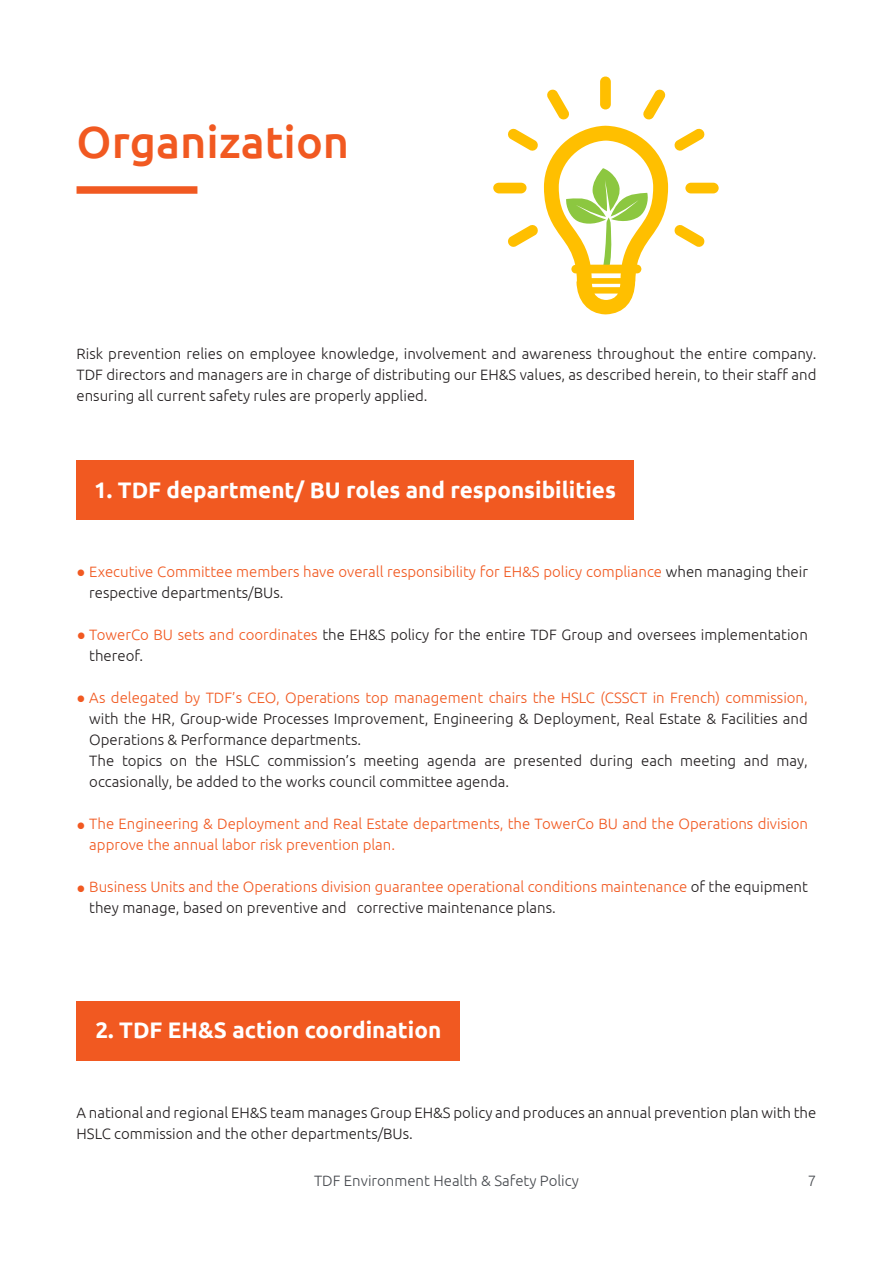
<style>
.page{position:relative;width:893px;height:1263px;background:#fff}
.page>*{position:absolute;margin:0;border:0;box-sizing:border-box;transform-origin:0 0}
.Titre{font:500 45px "Ubuntu";color:#f15921}
.Titre-2{font:700 22.5px "Ubuntu";color:#fff}
.Titre-3{font:300 15px/21px "Ubuntu";color:#231f20}
.Titre-4{font:300 15px/21px "Ubuntu";color:#f15921}
.Titre-5{font:300 15px "Ubuntu";color:#474a4f}
.s1{font-family:"Trebuchet MS";font-weight:400}
.s2{color:#231f20}
.s3{font-family:"Trebuchet MS";font-weight:400;color:#f15921}
.s4{color:#f15921}
</style>
<div class="page">
<div style="left:600px;top:77px;width:11px;height:32px;background:#ffbf00;border-radius:5px"></div>
<div style="left:493px;top:183px;width:33px;height:10px;background:#ffbf00;border-radius:5px"></div>
<div style="left:685px;top:183px;width:34px;height:10px;background:#ffbf00;border-radius:5px"></div>
<svg style="left:674px;top:128px;width:31px;height:23px"></svg>
<svg style="left:674px;top:225px;width:31px;height:22px"></svg>
<svg style="left:507px;top:126px;width:161px;height:188px"></svg>
<svg style="left:547px;top:89px;width:22px;height:31px"></svg>
<svg style="left:643px;top:89px;width:23px;height:31px"></svg>
<div style="left:77px;top:186px;width:120px;height:8px;background:#f15921"></div>
<div style="left:77px;top:460px;width:557px;height:60px;background:#f15921"></div>
<div style="left:77px;top:1001px;width:383px;height:59px;background:#f15921"></div>
<p class="Titre" style="left:77px;top:114px;width:274px">Organization</p>
<p class="Titre-3" style="left:77px;top:342px;width:741px;text-align:justify">Risk prevention relies on employee knowledge, involvement and awareness throughout the entire company.<br>TDF directors and managers are in charge of distributing our EH&amp;S values, as described herein, to their staff and ensuring all current safety rules are properly applied.</p>
<p class="Titre-2" style="left:94px;top:476px;width:523px">1. TDF department/ BU roles and responsibilities</p>
<p class="Titre-4" style="left:89px;top:561px;width:720px;text-indent:-13px"><span class="s1">●</span> Executive Committee members have overall responsibility for EH&amp;S policy compliance <span class="s2">when managing their respective departments/BUs.</span></p>
<p class="Titre-3" style="left:89px;top:624px;width:720px;text-indent:-13px"><span class="s3">●</span> <span class="s4">TowerCo BU sets and coordinates</span> the EH&amp;S policy for the entire TDF Group and oversees implementation thereof.</p>
<p class="Titre-3" style="left:89px;top:687px;width:720px;text-align:justify;text-indent:-13px"><span class="s3">●</span> <span class="s4">As delegated by TDF’s CEO, Operations top management chairs the HSLC (CSSCT in French) commission, </span>with the HR, Group-wide Processes Improvement, Engineering &amp; Deployment, Real Estate &amp; Facilities and Operations &amp; Performance departments.</p>
<p class="Titre-3" style="left:89px;top:750px;width:720px">The topics on the HSLC commission’s meeting agenda are presented during each meeting and may, occasionally, be added to the works council committee agenda.</p>
<p class="Titre-4" style="left:89px;top:813px;width:720px;text-indent:-13px"><span class="s1">●</span> The Engineering &amp; Deployment and Real Estate departments, the TowerCo BU and the Operations division approve the annual labor risk prevention plan.</p>
<p class="Titre-4" style="left:89px;top:876px;width:720px;text-indent:-13px"><span class="s1">●</span> Business Units and the Operations division guarantee operational conditions maintenance <span class="s2">of the equipment they manage, based on preventive and corrective maintenance plans.</span></p>
<p class="Titre-2" style="left:95px;top:1016px;width:347px">2. TDF EH&amp;S action coordination</p>
<p class="Titre-3" style="left:77px;top:1101px;width:741px">A national and regional EH&amp;S team manages Group EH&amp;S policy and produces an annual prevention plan with the<br>HSLC commission and the other departments/BUs.</p>
<p class="Titre-5" style="left:314px;top:1172px;width:266px">TDF Environment Health &amp; Safety Policy</p>
<p class="Titre-5" style="left:808px;top:1172px;width:10px">7</p>
</div>
